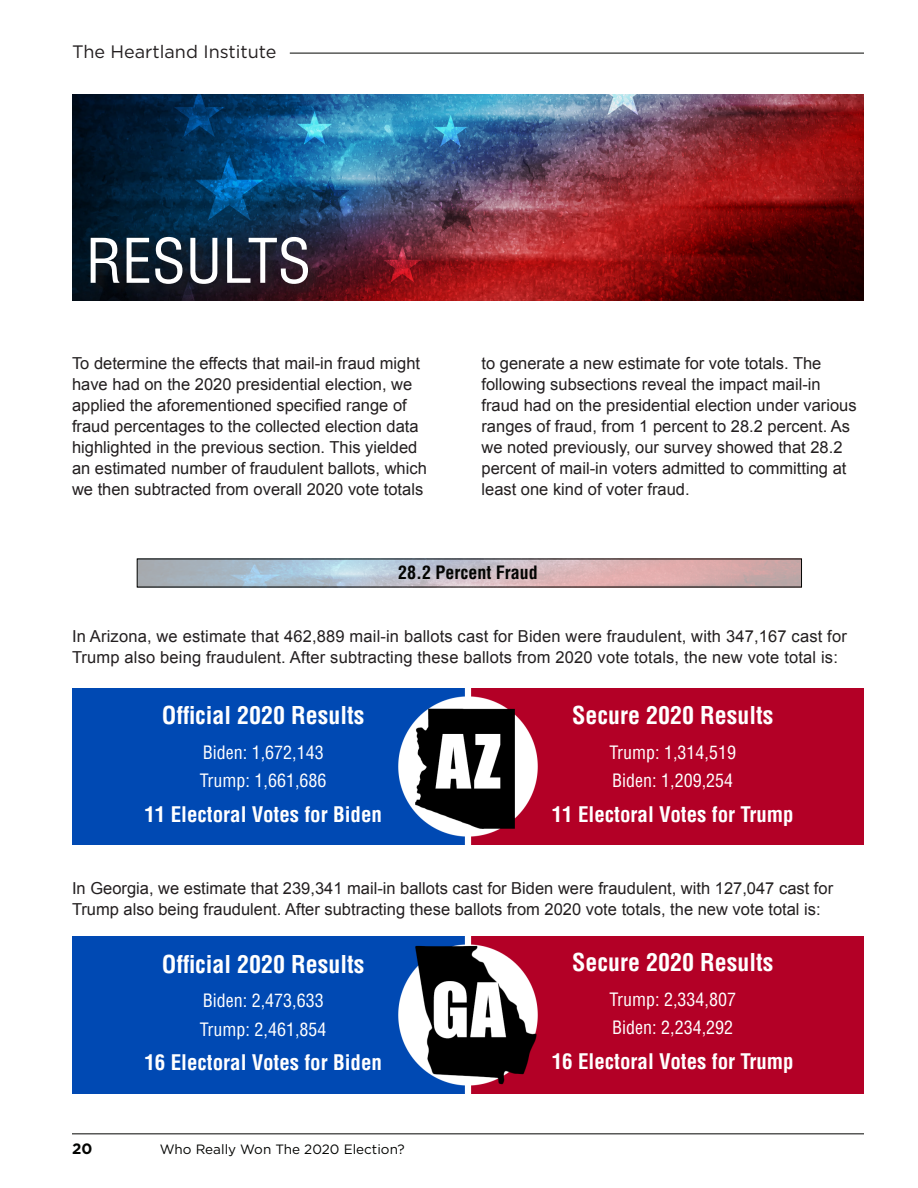
<style>
.page{position:relative;width:918px;height:1188px;background:#fff}
.page>*{position:absolute;margin:0;border:0;box-sizing:border-box;transform-origin:0 0}
.t1{font:condensed 60px "Helvetica";color:#fff}
.t2{font:700 condensed 24px "Helvetica";color:#fff}
.t3{font:700 condensed 21px "Helvetica";color:#fff}
.t4{font:condensed 18px "Helvetica";color:#fff}
.t5{font:18px "Gotham";color:#231f20}
.t6{font:700 condensed 18px "Helvetica";color:#040503}
.t7{font:16.5px/21px "Arial";color:#231f20}
.t8{font:700 15px "Gotham";color:#040503}
.t9{font:13.5px "Gotham";color:#040503}
</style>
<div class="page">
<hr style="left:290px;top:53px;width:574px;height:1px;background:#040503">
<hr style="left:72px;top:1133px;width:792px;height:1px;background:#040503">
<img style="left:139px;top:561px;width:661px;height:24px">
<img style="left:72px;top:94px;width:792px;height:207px">
<div style="left:89px;top:235px;width:234px;height:63px;background:#231f20;opacity:.75"></div>
<img style="left:72px;top:689px;width:792px;height:156px">
<img style="left:72px;top:937px;width:792px;height:156px">
<p class="t5" style="left:72px;top:41px;width:206px">The Heartland Institute</p>
<p class="t1" style="left:86px;top:223px;width:227px">RESULTS</p>
<p class="t7" style="left:72px;top:353px;width:356px">To determine the effects that mail-in fraud might have had on the 2020 presidential election, we applied the aforementioned specified range of fraud percentages to the collected election data highlighted in the previous section. This yielded an estimated number of fraudulent ballots, which we then subtracted from overall 2020 vote totals</p>
<p class="t7" style="left:482px;top:353px;width:377px">to generate a new estimate for vote totals. The following subsections reveal the impact mail-in fraud had on the presidential election under various ranges of fraud, from 1 percent to 28.2 percent. As we noted previously, our survey showed that 28.2 percent of mail-in voters admitted to committing at least one kind of voter fraud.</p>
<p class="t6" style="left:398px;top:562px;width:141px">28.2 Percent Fraud</p>
<p class="t7" style="left:72px;top:626px;width:776px">In Arizona, we estimate that 462,889 mail-in ballots cast for Biden were fraudulent, with 347,167 cast for<br>Trump also being fraudulent. After subtracting these ballots from 2020 vote totals, the new vote total is:</p>
<p class="t2" style="left:162px;top:701px;width:204px">Official 2020 Results</p>
<p class="t4" style="left:203px;top:741px;width:122px">Biden: 1,672,143</p>
<p class="t4" style="left:200px;top:769px;width:128px">Trump: 1,661,686</p>
<p class="t3" style="left:144px;top:801px;width:239px">11 Electoral Votes for Biden</p>
<p class="t2" style="left:572px;top:701px;width:203px">Secure 2020 Results</p>
<p class="t4" style="left:609px;top:741px;width:128px">Trump: 1,314,519</p>
<p class="t4" style="left:612px;top:769px;width:122px">Biden: 1,209,254</p>
<p class="t3" style="left:552px;top:801px;width:243px">11 Electoral Votes for Trump</p>
<p class="t7" style="left:72px;top:878px;width:763px">In Georgia, we estimate that 239,341 mail-in ballots cast for Biden were fraudulent, with 127,047 cast for<br>Trump also being fraudulent. After subtracting these ballots from 2020 vote totals, the new vote total is:</p>
<p class="t2" style="left:162px;top:949px;width:204px">Official 2020 Results</p>
<p class="t4" style="left:203px;top:989px;width:122px">Biden: 2,473,633</p>
<p class="t4" style="left:200px;top:1018px;width:128px">Trump: 2,461,854</p>
<p class="t3" style="left:144px;top:1050px;width:239px">16 Electoral Votes for Biden</p>
<p class="t2" style="left:572px;top:948px;width:203px">Secure 2020 Results</p>
<p class="t4" style="left:609px;top:988px;width:128px">Trump: 2,334,807</p>
<p class="t4" style="left:612px;top:1016px;width:122px">Biden: 2,234,292</p>
<p class="t3" style="left:552px;top:1048px;width:243px">16 Electoral Votes for Trump</p>
<p class="t8" style="left:72px;top:1138px;width:22px">20</p>
<p class="t9" style="left:160px;top:1140px;width:247px">Who Really Won The 2020 Election?</p>
</div>
